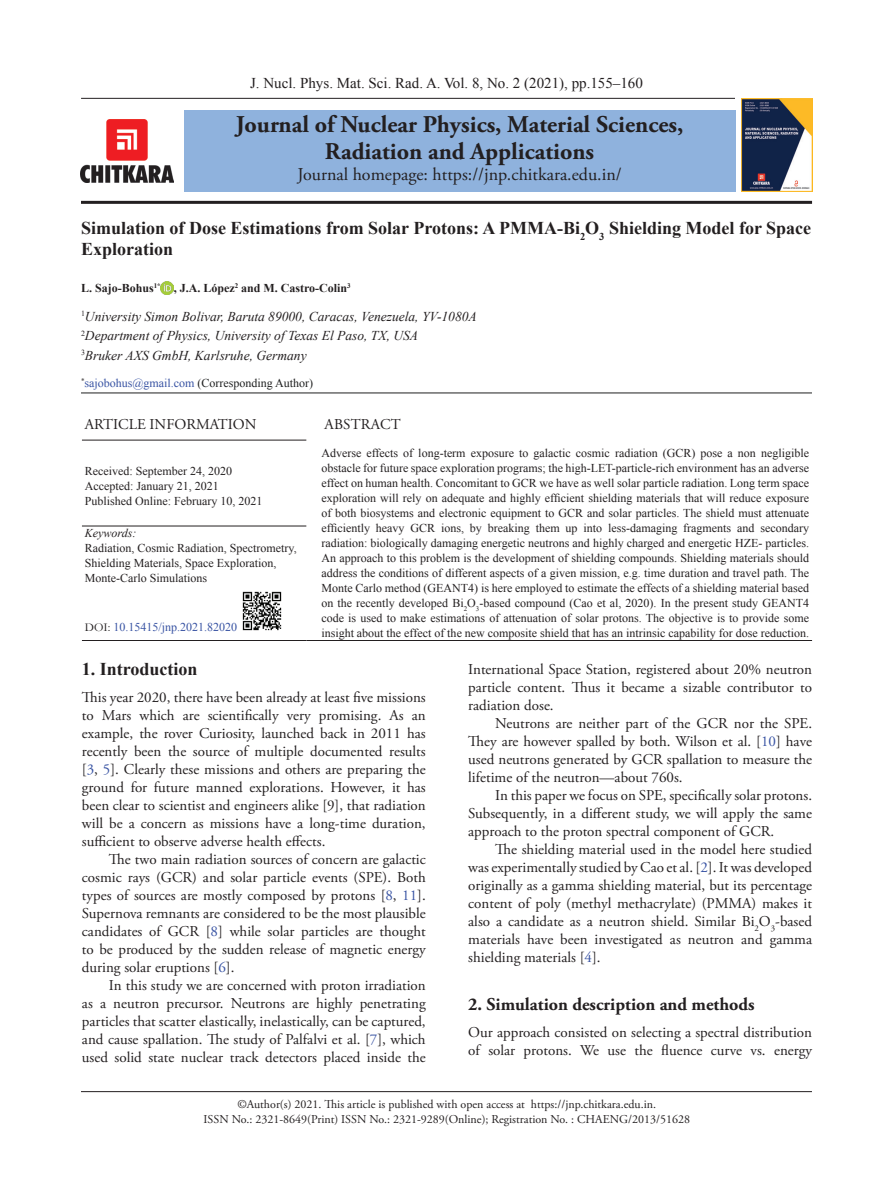
<style>
.page{position:relative;width:893px;height:1191px;background:#fff}
.page>*{position:absolute;margin:0;border:0;box-sizing:border-box;transform-origin:0 0}
.t1{font:700 24px/27px "Adobe Garamond Pro";color:#231f20;text-align:center}
.t2{font:700 18px/21px "Times New Roman";color:#231f20}
.t3{font:18px "Adobe Garamond Pro";color:#231f20}
.t4{font:700 18px "Adobe Garamond Pro";color:#231f20}
.t5{font:15px/18px "Adobe Garamond Pro";color:#231f20;text-align:justify}
.t6{font:15px "Times New Roman";color:#231f20}
.t7{font:italic 13.5px/19.5px "Times New Roman";color:#231f20}
.t8{font:12px/15px "Times New Roman";color:#231f20}
.t9{font:12px/15px "Adobe Garamond Pro";color:#231f20;text-align:center}
.t10{font:700 12px "Times New Roman";color:#231f20}
.t11{font:12px "Times New Roman";color:#1f2020}
.t12{font:12px "Times New Roman";color:#3853a3}
.t13{font:italic 12px "Times New Roman";color:#231f20}
.s1{color:#3853a3}
.s2{font-family:"Garamond";color:#231f20}
</style>
<div class="page">
<hr style="left:81px;top:1091px;width:731px;height:1px;background:#231f20">
<img style="left:80px;top:119px;width:93px;height:63px">
<hr style="left:81px;top:201px;width:731px;height:3px;background:#231f20">
<div style="left:184px;top:110px;width:551px;height:81px;background:#8fb2dd"></div>
<hr style="left:81px;top:98px;width:654px;height:1px;background:#231f20">
<img style="left:742px;top:99px;width:70px;height:92px">
<hr style="left:81px;top:392px;width:731px;height:1px;background:#1f2020">
<svg style="left:161px;top:281px;width:13px;height:13px"></svg>
<hr style="left:82px;top:440px;width:224px;height:1px;background:#231f20">
<hr style="left:82px;top:525px;width:224px;height:1px;background:#231f20">
<hr style="left:306px;top:640px;width:506px;height:1px;background:#231f20">
<hr style="left:82px;top:640px;width:224px;height:1px;background:#231f20">
<img style="left:242px;top:591px;width:40px;height:40px">
<p class="t6" style="left:250px;top:73px;width:394px">J. Nucl. Phys. Mat. Sci. Rad. A. Vol. 8, No. 2 (2021), pp.155–160</p>
<h1 class="t1" style="left:236px;top:112px;width:449px">Journal of Nuclear Physics, Material Sciences,<br>Radiation and Applications</h1>
<p class="t3" style="left:297px;top:164px;width:326px">Journal homepage: https://jnp.chitkara.edu.in/</p>
<p class="t2" style="left:81px;top:216px;width:732px">Simulation of Dose Estimations from Solar Protons: A PMMA-Bi<sub>2</sub>O<sub>3</sub> Shielding Model for Space<br>Exploration</p>
<p class="t10" style="left:81px;top:280px;width:271px">L. Sajo-Bohus<sup>1*</sup> , J.A. López<sup>2</sup> and M. Castro-Colin<sup>3</sup></p>
<p class="t7" style="left:81px;top:306px;width:397px"><sup>1</sup>University Simon Bolivar, Baruta 89000, Caracas, Venezuela, YV-1080A<br><sup>2</sup>Department of Physics, University of Texas El Paso, TX, USA<br><sup>3</sup>Bruker AXS GmbH, Karlsruhe, Germany</p>
<p class="t11" style="left:81px;top:374px;width:234px"><sup>*</sup><span class="s1">sajobohus@gmail.com</span> (Corresponding Author)</p>
<p class="t5" style="left:85px;top:416px;width:173px">ARTICLE INFORMATION</p>
<p class="t5" style="left:324px;top:416px;width:78px">ABSTRACT</p>
<p class="t8" style="left:85px;top:463px;width:179px">Received: September 24, 2020<br>Accepted: January 21, 2021<br>Published Online: February 10, 2021</p>
<p class="t8" style="left:321px;top:446px;width:489px;text-align:justify">Adverse effects of long-term exposure to galactic cosmic radiation (GCR) pose a non negligible obstacle for future space exploration programs; the high-LET-particle-rich environment has an adverse effect on human health. Concomitant to GCR we have as well solar particle radiation. Long term space exploration will rely on adequate and highly efficient shielding materials that will reduce exposure of both biosystems and electronic equipment to GCR and solar particles. The shield must attenuate efficiently heavy GCR ions, by breaking them up into less-damaging fragments and secondary radiation: biologically damaging energetic neutrons and highly charged and energetic HZE- particles.<br>An approach to this problem is the development of shielding compounds. Shielding materials should address the conditions of different aspects of a given mission, e.g. time duration and travel path. The Monte Carlo method (GEANT4) is here employed to estimate the effects of a shielding material based on the recently developed Bi<sub>2</sub>O<sub>3</sub>-based compound (Cao et al, 2020). In the present study GEANT4 code is used to make estimations of attenuation of solar protons. The objective is to provide some insight about the effect of the new composite shield that has an intrinsic capability for dose reduction.</p>
<p class="t13" style="left:85px;top:525px;width:53px">Keywords:</p>
<p class="t8" style="left:85px;top:540px;width:213px">Radiation, Cosmic Radiation, Spectrometry,<br>Shielding Materials, Space Exploration,<br>Monte-Carlo Simulations</p>
<p class="t12" style="left:85px;top:619px;width:154px"><span class="s2">DOI:</span> 10.15415/jnp.2021.82020</p>
<p class="t2" style="left:82px;top:658px;width:117px">1. Introduction</p>
<p class="t5" style="left:82px;top:689px;width:345px">This year 2020, there have been already at least five missions to Mars which are scientifically very promising. As an example, the rover Curiosity, launched back in 2011 has recently been the source of multiple documented results [<span class="s1">3</span>, <span class="s1">5</span>]. Clearly these missions and others are preparing the ground for future manned explorations. However, it has been clear to scientist and engineers alike [9], that radiation will be a concern as missions have a long-time duration, sufficient to observe adverse health effects.</p>
<p class="t5" style="left:82px;top:851px;width:345px;text-indent:27px">The two main radiation sources of concern are galactic cosmic rays (GCR) and solar particle events (SPE). Both types of sources are mostly composed by protons [<span class="s1">8</span>, <span class="s1">11</span>].<br>Supernova remnants are considered to be the most plausible candidates of GCR [<span class="s1">8</span>] while solar particles are thought to be produced by the sudden release of magnetic energy during solar eruptions [<span class="s1">6</span>].</p>
<p class="t5" style="left:82px;top:977px;width:345px;text-indent:27px">In this study we are concerned with proton irradiation as a neutron precursor. Neutrons are highly penetrating particles that scatter elastically, inelastically, can be captured, and cause spallation. The study of Palfalvi et al. [<span class="s1">7</span>], which used solid state nuclear track detectors placed inside the</p>
<p class="t5" style="left:468px;top:660px;width:345px">International Space Station, registered about 20% neutron particle content. Thus it became a sizable contributor to radiation dose.</p>
<p class="t5" style="left:468px;top:714px;width:345px;text-indent:27px">Neutrons are neither part of the GCR nor the SPE.<br>They are however spalled by both. Wilson et al. [<span class="s1">10</span>] have used neutrons generated by GCR spallation to measure the lifetime of the neutron—about 760s.</p>
<p class="t5" style="left:468px;top:786px;width:345px;text-indent:27px">In this paper we focus on SPE, specifically solar protons.<br>Subsequently, in a different study, we will apply the same approach to the proton spectral component of GCR.</p>
<p class="t5" style="left:468px;top:840px;width:345px;text-indent:27px">The shielding material used in the model here studied was experimentally studied by Cao et al. [<span class="s1">2</span>]. It was developed originally as a gamma shielding material, but its percentage content of poly (methyl methacrylate) (PMMA) makes it also a candidate as a neutron shield. Similar Bi<sub>2</sub>O<sub>3</sub>-based materials have been investigated as neutron and gamma shielding materials [<span class="s1">4</span>].</p>
<p class="t4" style="left:468px;top:993px;width:288px">2. Simulation description and methods</p>
<p class="t5" style="left:468px;top:1023px;width:345px">Our approach consisted on selecting a spectral distribution of solar protons. We use the fluence curve vs. energy</p>
<p class="t9" style="left:204px;top:1097px;width:488px">©Author(s) 2021. This article is published with open access at https://jnp.chitkara.edu.in.<br>ISSN No.: 2321-8649(Print) ISSN No.: 2321-9289(Online); Registration No. : CHAENG/2013/51628</p>
</div>
